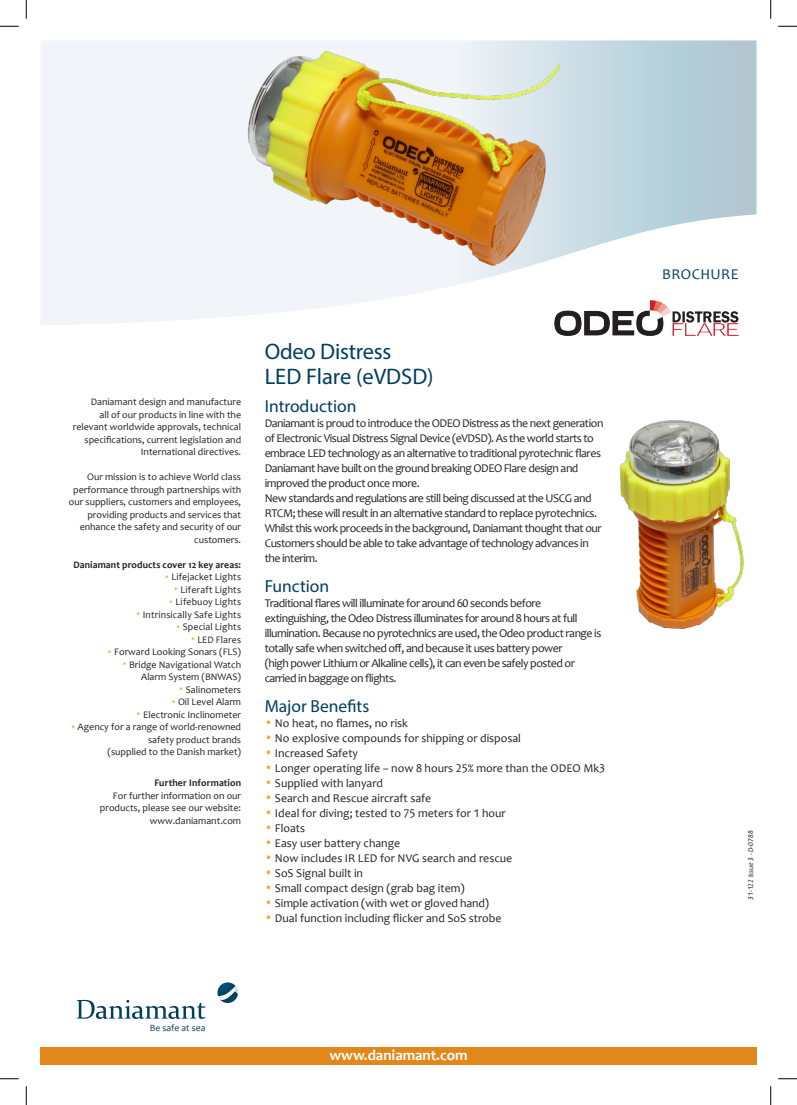
<style>
.page{position:relative;width:797px;height:1105px;background:#fff}
.page>*{position:absolute;margin:0;border:0;box-sizing:border-box;transform-origin:0 0}
.t1{font:22.5px/25px "Myriad Pro";letter-spacing:-.01em;color:#003e5e}
.t2{font:17.5px "Myriad Pro";color:#003e5e}
.t3{font:700 15px "Candara";color:#fff}
.t4{font:15px "Candara";letter-spacing:.025em;color:#003e5e}
.t5{font:11.88px/15px "Candara";letter-spacing:-.04em;color:#231f20}
.t6{font:11.88px "Candara";color:#231f20}
.t7{font:11.88px "Candara";letter-spacing:-.01em;color:#231f20}
.t8{font:10px/12.5px "Candara";color:#231f20;text-align:right}
.t9{font:10px "Candara";letter-spacing:.02em;color:#231f20}
.t10{font:700 10px "Candara";letter-spacing:.01em;color:#231f20}
.t11{font:10px "Candara";letter-spacing:.025em;color:#231f20}
.t12{font:9.62px "Candara";color:#003e5e}
.t13{font:italic 7.5px "Candara";color:#231f20}
.s1{font-size:7.5px;color:#faa633}
.s2{color:#faa633}
</style>
<div class="page">
<div style="left:40px;top:1047px;width:716px;height:17px;background:#e2871a"></div>
<svg style="left:77px;top:1000px;width:129px;height:19px"></svg>
<svg style="left:217px;top:982px;width:21px;height:21px"></svg>
<img style="left:620px;top:420px;width:124px;height:209px">
<img style="left:554px;top:325px;width:184px;height:10px">
<svg style="left:41px;top:40px;width:715px;height:285px"></svg>
<img style="left:237px;top:42px;width:322px;height:233px">
<svg style="left:0;top:25px;width:19px;height:2px"></svg>
<svg style="left:778px;top:25px;width:19px;height:2px"></svg>
<svg style="left:0;top:1078px;width:19px;height:1px"></svg>
<svg style="left:778px;top:1078px;width:19px;height:1px"></svg>
<svg style="left:25px;top:0;width:2px;height:19px"></svg>
<svg style="left:25px;top:1086px;width:2px;height:19px"></svg>
<svg style="left:770px;top:0;width:1px;height:19px"></svg>
<svg style="left:770px;top:1086px;width:1px;height:19px"></svg>
<p class="t8" style="left:73px;top:395px;width:170px">Daniamant design and manufacture<br>all of our products in line with the relevant worldwide approvals, technical specifications, current legislation and International directives.</p>
<p class="t8" style="left:69px;top:470px;width:174px">Our mission is to achieve World class performance through partnerships with our suppliers, customers and employees, providing products and services that enhance the safety and security of our customers.</p>
<p class="t10" style="left:73px;top:558px;width:169px">Daniamant products cover 12 key areas:</p>
<p class="t9" style="left:164px;top:571px;width:78px"><span class="s1">•</span> Lifejacket Lights</p>
<p class="t11" style="left:173px;top:583px;width:69px"><span class="s1">•</span> Liferaft Lights</p>
<p class="t9" style="left:169px;top:596px;width:74px"><span class="s1">•</span> Lifebuoy Lights</p>
<p class="t9" style="left:136px;top:608px;width:107px"><span class="s1">•</span> Intrinsically Safe Lights</p>
<p class="t8" style="left:176px;top:620px;width:67px"><span class="s1">•</span> Special Lights</p>
<p class="t8" style="left:190px;top:633px;width:52px"><span class="s1">•</span> LED Flares</p>
<p class="t8" style="left:107px;top:645px;width:135px"><span class="s1">•</span> Forward Looking Sonars (FLS)</p>
<p class="t8" style="left:122px;top:658px;width:120px"><span class="s1">•</span> Bridge Navigational Watch<br>Alarm System (BNWAS)</p>
<p class="t8" style="left:179px;top:683px;width:64px"><span class="s1">•</span> Salinometers</p>
<p class="t8" style="left:171px;top:695px;width:72px"><span class="s1">•</span> Oil Level Alarm</p>
<p class="t8" style="left:136px;top:708px;width:106px"><span class="s1">•</span> Electronic Inclinometer</p>
<p class="t8" style="left:71px;top:720px;width:172px"><span class="s1">•</span> Agency for a range of world-renowned safety product brands<br>(supplied to the Danish market)</p>
<p class="t10" style="left:154px;top:777px;width:88px">Further Information</p>
<p class="t8" style="left:100px;top:789px;width:143px">For further information on our products, please see our website: www.daniamant.com</p>
<h1 class="t1" style="left:265px;top:339px;width:170px">Odeo Distress<br>LED Flare (eVDSD)</h1>
<h2 class="t2" style="left:265px;top:395px;width:93px">Introduction</h2>
<p class="t5" style="left:265px;top:415px;width:340px">Daniamant is proud to introduce the ODEO Distress as the next generation of Electronic Visual Distress Signal Device (eVDSD). As the world starts to embrace LED technology as an alternative to traditional pyrotechnic flares Daniamant have built on the ground breaking ODEO Flare design and improved the product once more.<br>New standards and regulations are still being discussed at the USCG and RTCM; these will result in an alternative standard to replace pyrotechnics.<br>Whilst this work proceeds in the background, Daniamant thought that our Customers should be able to take advantage of technology advances in the interim.</p>
<h2 class="t2" style="left:265px;top:575px;width:66px">Function</h2>
<p class="t5" style="left:265px;top:595px;width:338px">Traditional flares will illuminate for around 60 seconds before extinguishing, the Odeo Distress illuminates for around 8 hours at full illumination. Because no pyrotechnics are used, the Odeo product range is totally safe when switched off, and because it uses battery power<br>(high power Lithium or Alkaline cells), it can even be safely posted or carried in baggage on flights.</p>
<h2 class="t2" style="left:265px;top:695px;width:106px">Major Benefits</h2>
<p class="t6" style="left:265px;top:716px;width:145px"><span class="s2">•</span> No heat, no flames, no risk</p>
<p class="t6" style="left:265px;top:731px;width:258px"><span class="s2">•</span> No explosive compounds for shipping or disposal</p>
<p class="t6" style="left:265px;top:746px;width:95px"><span class="s2">•</span> Increased Safety</p>
<p class="t6" style="left:265px;top:761px;width:342px"><span class="s2">•</span> Longer operating life – now 8 hours 25% more than the ODEO Mk3</p>
<p class="t6" style="left:265px;top:776px;width:120px"><span class="s2">•</span> Supplied with lanyard</p>
<p class="t6" style="left:265px;top:791px;width:168px"><span class="s2">•</span> Search and Rescue aircraft safe</p>
<p class="t6" style="left:265px;top:806px;width:242px"><span class="s2">•</span> Ideal for diving; tested to 75 meters for 1 hour</p>
<p class="t5" style="left:265px;top:820px;width:42px"><span class="s2">•</span> Floats</p>
<p class="t6" style="left:265px;top:836px;width:137px"><span class="s2">•</span> Easy user battery change</p>
<p class="t6" style="left:265px;top:851px;width:249px"><span class="s2">•</span> Now includes IR LED for NVG search and rescue</p>
<p class="t6" style="left:265px;top:866px;width:100px"><span class="s2">•</span> SoS Signal built in</p>
<p class="t6" style="left:265px;top:881px;width:201px"><span class="s2">•</span> Small compact design (grab bag item)</p>
<p class="t7" style="left:265px;top:896px;width:226px"><span class="s2">•</span> Simple activation (with wet or gloved hand)</p>
<p class="t6" style="left:265px;top:911px;width:238px"><span class="s2">•</span> Dual function including flicker and SoS strobe</p>
<p class="t12" style="left:150px;top:1022px;width:57px">Be safe at sea</p>
<p class="t3" style="left:329px;top:1045px;width:140px">www.daniamant.com</p>
<p class="t4" style="left:662px;top:265px;width:78px">BROCHURE</p>
<p class="t13" style="left:746px;top:900px;width:71px;rotate:-90deg">31-122 Issue 3 - D-0788</p>
</div>
